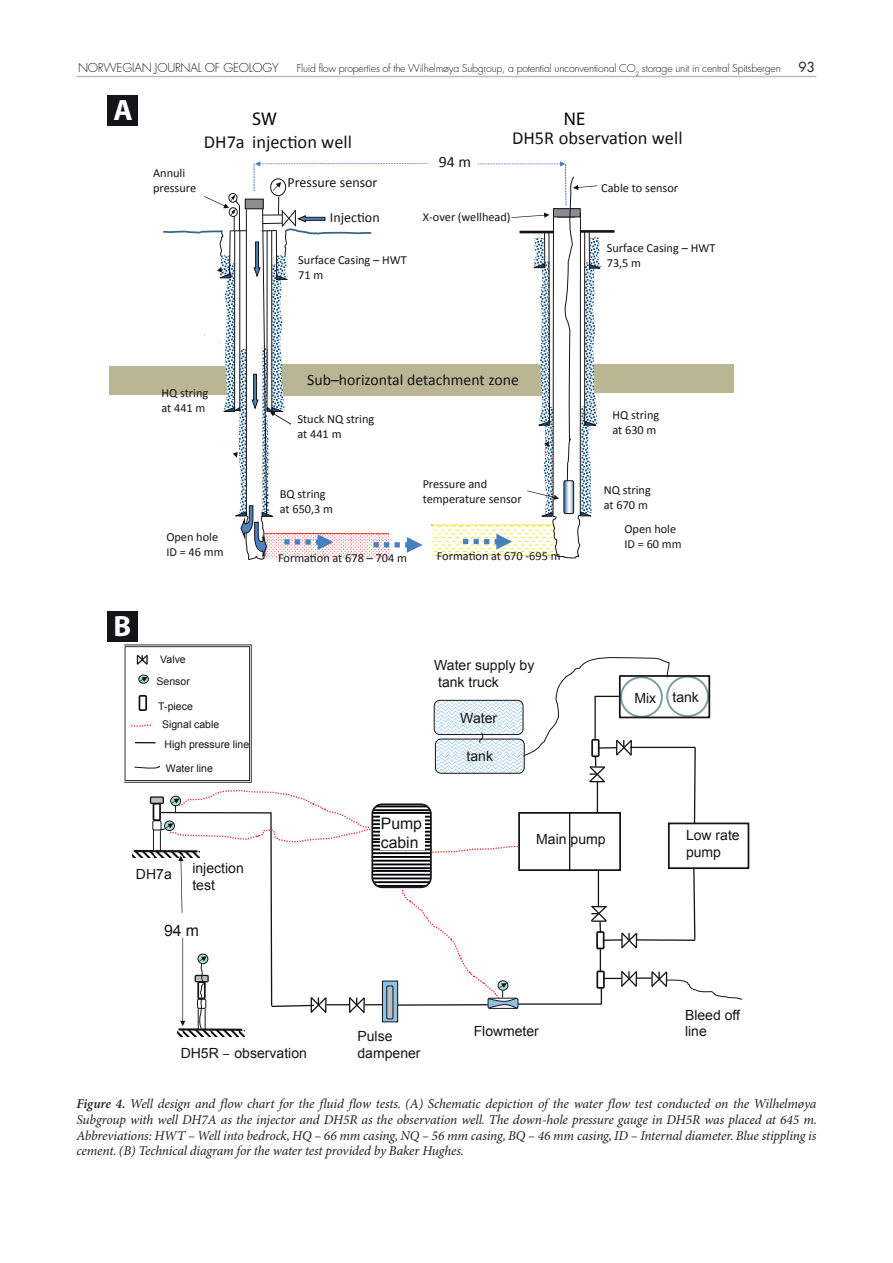
<style>
.page{position:relative;width:893px;height:1263px;background:#fff}
.page>*{position:absolute;margin:0;border:0;box-sizing:border-box;transform-origin:0 0}
.t1{font:700 29.4px "Myriad Pro";color:#fff}
.t2{font:18.45px "Calibri";color:#161419}
.t3{font:18.45px "Myriad Pro";color:#000001}
.t4{font:15.75px "Calibri";color:#161419}
.t5{font:15.75px/18.9px "Arial";color:#161419}
.t6{font:14.1px "Arial";color:#161419}
.t7{font:13.95px/16.8px "Arial";color:#161419}
.t8{font:13.95px "Calibri";color:#161419}
.t9{font:italic 13.5px/15.8px "Minion Pro";letter-spacing:-.015em;color:#231f20;text-align:justify}
.t10{font:13.5px "Futura Std";color:#231f20}
.t11{font:12.3px/14.7px "Calibri";color:#161419}
.t12{font:300 12px "Futura Std";letter-spacing:-.02em;color:#231f20}
.t13{font:300 10.5px "Futura Std";letter-spacing:-.02em;color:#231f20}
.t14{font:10.5px/22.2px "Arial";color:#161419;text-align:center}
.s1{font-style:inherit}
.s2{font-weight:600}
</style>
<div class="page">
<hr style="left:77px;top:76px;width:739px;height:1px;background:#bcbdc0">
<div style="left:110px;top:366px;width:122px;height:29px;background:#bab693"></div>
<hr style="left:580px;top:230px;width:34px;height:3px;background:#161419">
<svg style="left:163px;top:161px;width:439px;height:399px"></svg>
<div style="left:595px;top:364px;width:139px;height:29px;background:#bab693"></div>
<div style="left:666px;top:676px;width:43px;height:41px;border:2px solid #7d9fa2;border-radius:50%"></div>
<div style="left:619px;top:675px;width:91px;height:43px;border:2px solid #161419"></div>
<div style="left:518px;top:812px;width:103px;height:59px;border:2px solid #161419"></div>
<hr style="left:569px;top:812px;width:1px;height:59px;background:#161419">
<div style="left:668px;top:822px;width:81px;height:47px;border:2px solid #161419"></div>
<svg style="left:372px;top:804px;width:59px;height:83px"></svg>
<div style="left:371px;top:803px;width:61px;height:85px;border:2px solid #161419;border-radius:10px"></div>
<div style="left:153px;top:803px;width:8px;height:18px;border:2px solid #161419"></div>
<hr style="left:630px;top:747px;width:65px;height:1px;background:#161419">
<svg style="left:693px;top:746px;width:3px;height:79px"></svg>
<hr style="left:597px;top:781px;width:1px;height:32px;background:#161419">
<svg style="left:589px;top:866px;width:154px;height:138px"></svg>
<svg style="left:384px;top:983px;width:12px;height:37px"></svg>
<div style="left:382px;top:981px;width:16px;height:41px;border:1px solid #161419"></div>
<div style="left:387px;top:986px;width:6px;height:33px;background:#bbc0c2"></div>
<div style="left:386px;top:986px;width:7px;height:33px;border:1px solid #161419"></div>
<hr style="left:518px;top:1003px;width:83px;height:2px;background:#161419">
<hr style="left:398px;top:1004px;width:90px;height:2px;background:#161419">
<svg style="left:133px;top:852px;width:27px;height:6px"></svg>
<hr style="left:134px;top:850px;width:64px;height:2px;background:#161419">
<svg style="left:153px;top:830px;width:1px;height:20px"></svg>
<div style="left:152px;top:820px;width:9px;height:10px;border:1px solid #161419"></div>
<div style="left:151px;top:797px;width:12px;height:6px;background:#bbc0c2"></div>
<div style="left:150px;top:796px;width:14px;height:8px;border:1px solid #161419"></div>
<hr style="left:598px;top:871px;width:1px;height:35px;background:#161419">
<div style="left:380px;top:815px;width:44px;height:35px;background:#fff"></div>
<svg style="left:430px;top:845px;width:89px;height:9px"></svg>
<svg style="left:434px;top:700px;width:89px;height:34px"></svg>
<div style="left:434px;top:700px;width:89px;height:35px;border:1px solid #161419;border-radius:6px"></div>
<svg style="left:435px;top:739px;width:89px;height:34px"></svg>
<div style="left:435px;top:739px;width:90px;height:35px;border:1px solid #161419;border-radius:6px"></div>
<svg style="left:479px;top:732px;width:5px;height:11px"></svg>
<svg style="left:523px;top:657px;width:147px;height:127px"></svg>
<svg style="left:124px;top:644px;width:128px;height:139px"></svg>
<svg style="left:401px;top:888px;width:117px;height:121px"></svg>
<svg style="left:177px;top:1030px;width:67px;height:6px"></svg>
<hr style="left:178px;top:1028px;width:64px;height:3px;background:#161419">
<svg style="left:160px;top:789px;width:223px;height:240px"></svg>
<div style="left:108px;top:96px;width:30px;height:29px;background:#161419"></div>
<div style="left:108px;top:611px;width:30px;height:30px;background:#161419"></div>
<p class="t12" style="left:78px;top:61px;width:202px">NORWEGIAN JOURNAL OF GEOLOGY</p>
<p class="t13" style="left:297px;top:62px;width:486px">Fluid flow properties of the Wilhelmøya Subgroup, a potential unconventional CO<sub>2</sub> storage unit in central Spitsbergen</p>
<p class="t10" style="left:798px;top:59px;width:18px">93</p>
<h1 class="t1" style="left:114px;top:91px;width:21px">A</h1>
<p class="t11" style="left:153px;top:165px;width:45px">Annuli pressure</p>
<h2 class="t3" style="left:252px;top:107px;width:26px">SW</h2>
<h2 class="t3" style="left:564px;top:107px;width:23px">NE</h2>
<h2 class="t2" style="left:204px;top:130px;width:150px">DH7a injection well</h2>
<h2 class="t2" style="left:512px;top:126px;width:172px">DH5R observation well</h2>
<p class="t8" style="left:288px;top:173px;width:91px">Pressure sensor</p>
<p class="t8" style="left:330px;top:208px;width:51px">Injection</p>
<p class="t11" style="left:298px;top:253px;width:110px">Surface Casing – HWT<br>71 m</p>
<p class="t4" style="left:439px;top:152px;width:34px">94 m</p>
<p class="t11" style="left:423px;top:210px;width:90px">X-over (wellhead)</p>
<p class="t11" style="left:601px;top:180px;width:79px">Cable to sensor</p>
<p class="t11" style="left:607px;top:241px;width:110px">Surface Casing – HWT<br>73,5 m</p>
<p class="t11" style="left:161px;top:386px;width:48px">HQ string at 441 m</p>
<h1 class="t1" style="left:114px;top:607px;width:19px">B</h1>
<p class="t11" style="left:166px;top:530px;width:59px">Open hole<br>ID = 46 mm</p>
<p class="t14" style="left:156px;top:648px;width:35px">Valve<br>Sensor</p>
<p class="t14" style="left:162px;top:697px;width:59px;line-height:18.3px;text-align:left;text-indent:-4px">T-piece<br>Signal cable</p>
<p class="t14" style="left:165px;top:733px;width:86px">High pressure line</p>
<p class="t14" style="left:166px;top:757px;width:49px">Water line</p>
<p class="t4" style="left:307px;top:370px;width:213px">Sub–horizontal detachment zone</p>
<p class="t11" style="left:297px;top:411px;width:78px">Stuck NQ string at 441 m</p>
<p class="t11" style="left:280px;top:486px;width:55px">BQ string at 650,3 m</p>
<p class="t11" style="left:278px;top:550px;width:130px">Formation at 678 – 704 m</p>
<p class="t11" style="left:423px;top:476px;width:101px">Pressure and temperature sensor</p>
<p class="t11" style="left:437px;top:549px;width:125px">Formation at 670 -695 m</p>
<p class="t7" style="left:434px;top:657px;width:102px">Water supply by tank truck</p>
<p class="t6" style="left:460px;top:708px;width:38px">Water</p>
<p class="t7" style="left:467px;top:748px;width:28px">tank</p>
<p class="t11" style="left:612px;top:407px;width:48px">HQ string at 630 m</p>
<p class="t11" style="left:604px;top:483px;width:49px">NQ string at 670 m</p>
<p class="t11" style="left:624px;top:522px;width:59px">Open hole<br>ID = 60 mm</p>
<p class="t7" style="left:634px;top:689px;width:66px">Mix tank</p>
<p class="t5" style="left:381px;top:814px;width:43px">Pump cabin</p>
<p class="t7" style="left:536px;top:831px;width:71px">Main pump</p>
<p class="t7" style="left:686px;top:827px;width:55px">Low rate pump</p>
<p class="t7" style="left:136px;top:866px;width:37px">DH7a</p>
<p class="t7" style="left:192px;top:860px;width:53px">injection test</p>
<p class="t5" style="left:164px;top:921px;width:37px">94 m</p>
<p class="t7" style="left:181px;top:1045px;width:128px">DH5R <span class="s1">–</span> observation</p>
<p class="t7" style="left:357px;top:1028px;width:37px">Pulse</p>
<p class="t7" style="left:474px;top:1023px;width:67px">Flowmeter</p>
<p class="t7" style="left:357px;top:1045px;width:65px">dampener</p>
<p class="t7" style="left:685px;top:1006px;width:57px">Bleed off line</p>
<p class="t9" style="left:77px;top:1096px;width:742px"><span class="s2">Figure 4.</span> Well design and flow chart for the fluid flow tests. (A) Schematic depiction of the water flow test conducted on the Wilhelmøya Subgroup with well DH7A as the injector and DH5R as the observation well. The down-hole pressure gauge in DH5R was placed at 645 m.<br>Abbreviations: HWT – Well into bedrock, HQ – 66 mm casing, NQ – 56 mm casing, BQ – 46 mm casing, ID – Internal diameter. Blue stippling is cement. (B) Technical diagram for the water test provided by Baker Hughes.</p>
</div>
